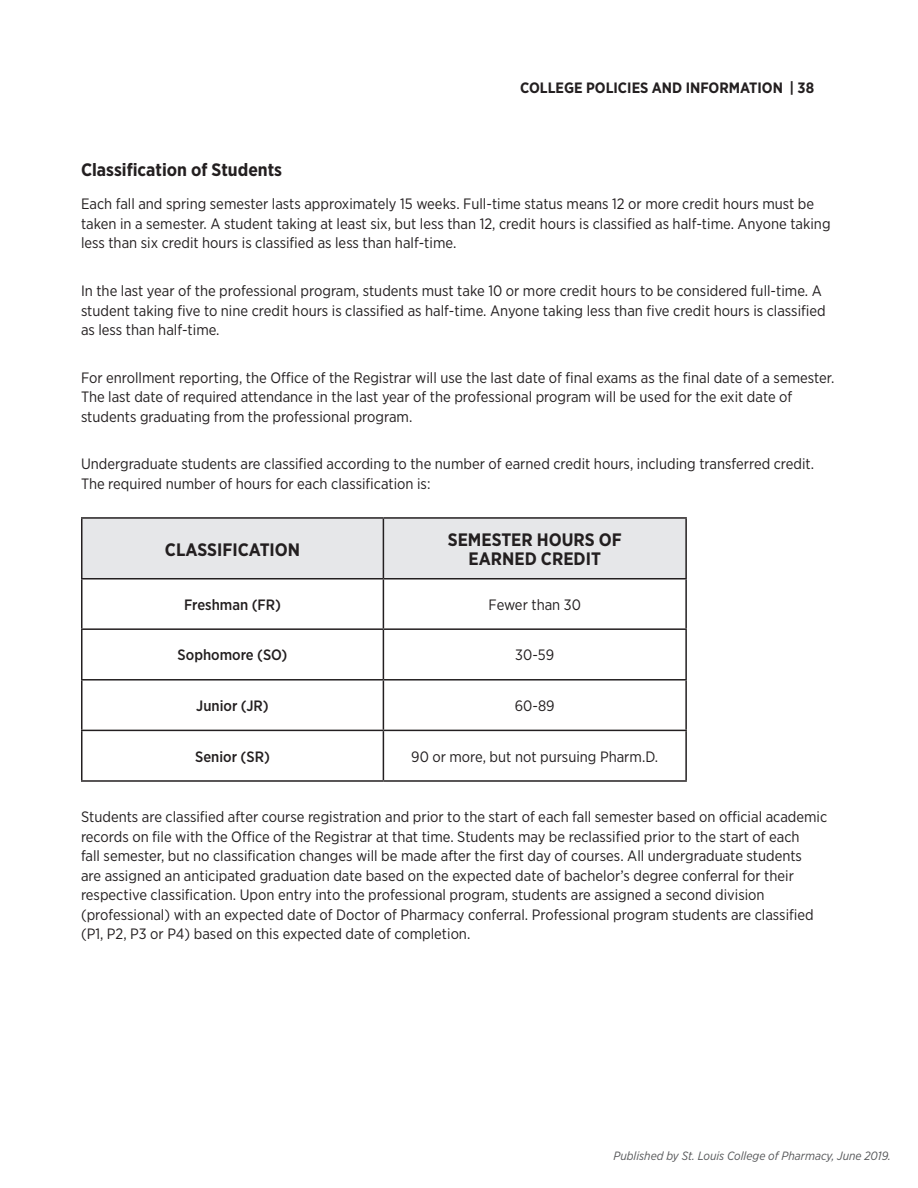
<style>
.page{position:relative;width:918px;height:1188px;background:#fff}
.page>*{position:absolute;margin:0;border:0;box-sizing:border-box;transform-origin:0 0}
.t1{font:700 18px/19.5px "Gotham Narrow";color:#231f20;text-align:center}
.Bulleted_List{font:15px/19.5px "Gotham Narrow";color:#231f20}
.t2{font:500 15px "Gotham Narrow";color:#231f20}
.t3{font:700 15px "Gotham Narrow";color:#231f20}
.t4{font:italic 12px "Gotham Narrow";color:#57585a}
</style>
<div class="page">
<div style="left:82px;top:519px;width:603px;height:59px;background:#e6e7e9"></div>
<hr style="left:81px;top:517px;width:302px;height:2px;background:#231f20">
<hr style="left:81px;top:519px;width:1px;height:59px;background:#231f20">
<hr style="left:383px;top:517px;width:304px;height:2px;background:#231f20">
<hr style="left:383px;top:519px;width:1px;height:59px;background:#231f20">
<hr style="left:685px;top:519px;width:2px;height:59px;background:#231f20">
<hr style="left:81px;top:578px;width:302px;height:2px;background:#231f20">
<hr style="left:81px;top:580px;width:1px;height:48px;background:#231f20">
<hr style="left:383px;top:578px;width:304px;height:2px;background:#231f20">
<hr style="left:383px;top:580px;width:1px;height:48px;background:#231f20">
<hr style="left:685px;top:580px;width:2px;height:48px;background:#231f20">
<hr style="left:81px;top:628px;width:302px;height:2px;background:#231f20">
<hr style="left:81px;top:630px;width:1px;height:49px;background:#231f20">
<hr style="left:383px;top:628px;width:304px;height:2px;background:#231f20">
<hr style="left:383px;top:630px;width:1px;height:49px;background:#231f20">
<hr style="left:685px;top:630px;width:2px;height:49px;background:#231f20">
<hr style="left:81px;top:679px;width:302px;height:2px;background:#231f20">
<hr style="left:81px;top:681px;width:1px;height:49px;background:#231f20">
<hr style="left:383px;top:679px;width:304px;height:2px;background:#231f20">
<hr style="left:383px;top:681px;width:1px;height:49px;background:#231f20">
<hr style="left:685px;top:681px;width:2px;height:49px;background:#231f20">
<hr style="left:81px;top:730px;width:302px;height:1px;background:#231f20">
<hr style="left:81px;top:731px;width:1px;height:49px;background:#231f20">
<hr style="left:383px;top:730px;width:304px;height:1px;background:#231f20">
<hr style="left:383px;top:731px;width:1px;height:49px;background:#231f20">
<hr style="left:685px;top:731px;width:2px;height:49px;background:#231f20">
<hr style="left:81px;top:780px;width:302px;height:2px;background:#231f20">
<hr style="left:383px;top:780px;width:304px;height:2px;background:#231f20">
<p class="t3" style="left:520px;top:78px;width:296px">COLLEGE POLICIES AND INFORMATION | 38</p>
<p class="t1" style="left:81px;top:160px;width:203px">Classification of Students</p>
<p class="Bulleted_List" style="left:81px;top:194px;width:751px">Each fall and spring semester lasts approximately 15 weeks. Full-time status means 12 or more credit hours must be taken in a semester. A student taking at least six, but less than 12, credit hours is classified as half-time. Anyone taking less than six credit hours is classified as less than half-time.</p>
<p class="Bulleted_List" style="left:81px;top:281px;width:746px">In the last year of the professional program, students must take 10 or more credit hours to be considered full-time. A student taking five to nine credit hours is classified as half-time. Anyone taking less than five credit hours is classified as less than half-time.</p>
<p class="Bulleted_List" style="left:81px;top:367px;width:755px">For enrollment reporting, the Office of the Registrar will use the last date of final exams as the final date of a semester.<br>The last date of required attendance in the last year of the professional program will be used for the exit date of students graduating from the professional program.</p>
<p class="Bulleted_List" style="left:81px;top:454px;width:735px">Undergraduate students are classified according to the number of earned credit hours, including transferred credit.<br>The required number of hours for each classification is:</p>
<p class="t1" style="left:165px;top:539px;width:137px">CLASSIFICATION</p>
<p class="t1" style="left:448px;top:530px;width:175px">SEMESTER HOURS OF<br>EARNED CREDIT</p>
<p class="t2" style="left:184px;top:595px;width:99px">Freshman (FR)</p>
<p class="Bulleted_List" style="left:489px;top:595px;width:94px">Fewer than 30</p>
<p class="t2" style="left:178px;top:646px;width:111px">Sophomore (SO)</p>
<p class="Bulleted_List" style="left:515px;top:645px;width:40px">30-59</p>
<p class="t2" style="left:196px;top:696px;width:74px">Junior (JR)</p>
<p class="Bulleted_List" style="left:515px;top:696px;width:41px">60-89</p>
<p class="t2" style="left:195px;top:747px;width:76px">Senior (SR)</p>
<p class="Bulleted_List" style="left:411px;top:746px;width:248px">90 or more, but not pursuing Pharm.D.</p>
<p class="Bulleted_List" style="left:81px;top:807px;width:748px">Students are classified after course registration and prior to the start of each fall semester based on official academic records on file with the Office of the Registrar at that time. Students may be reclassified prior to the start of each<br>fall semester, but no classification changes will be made after the first day of courses. All undergraduate students<br>are assigned an anticipated graduation date based on the expected date of bachelor’s degree conferral for their respective classification. Upon entry into the professional program, students are assigned a second division (professional) with an expected date of Doctor of Pharmacy conferral. Professional program students are classified (P1, P2, P3 or P4) based on this expected date of completion.</p>
<p class="t4" style="left:613px;top:1148px;width:279px">Published by St. Louis College of Pharmacy, June 2019.</p>
</div>
